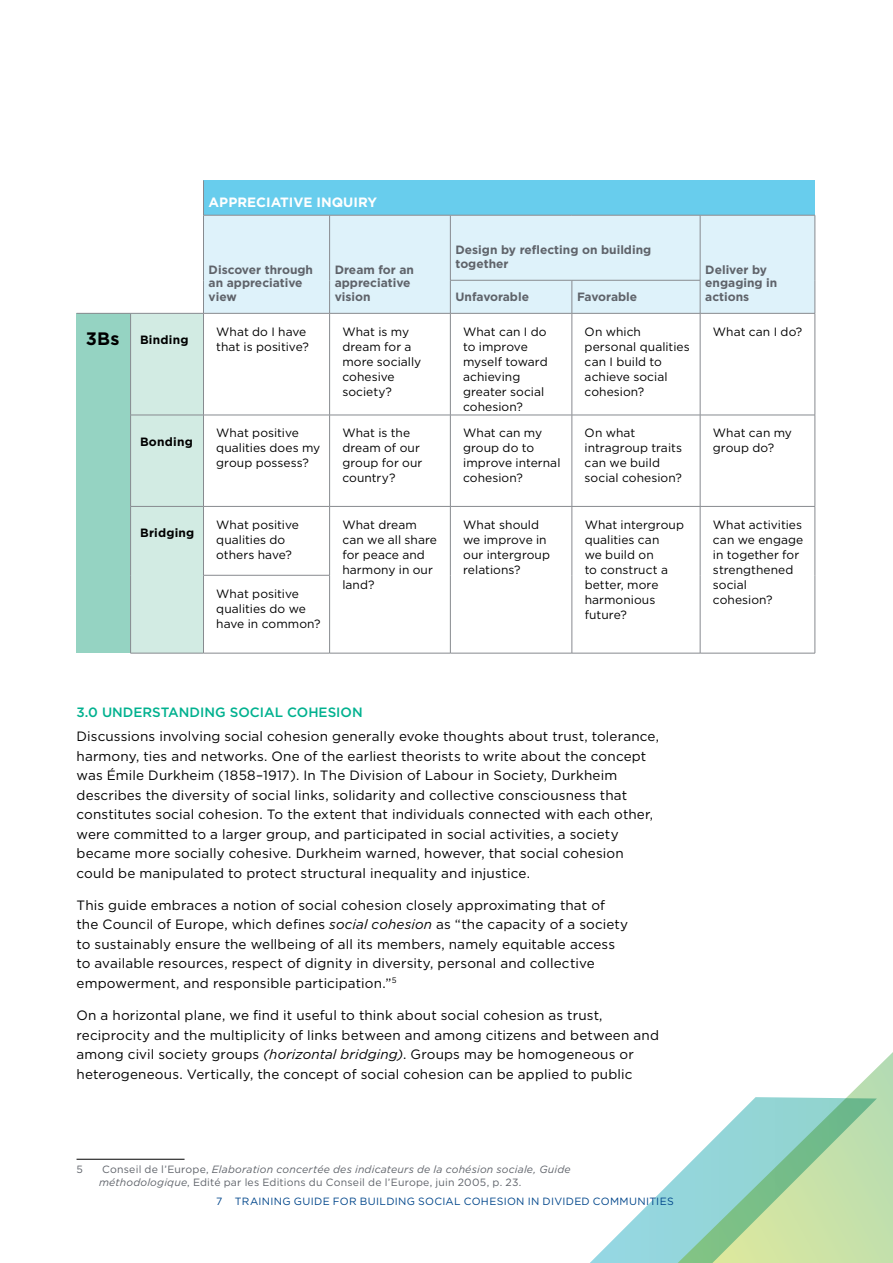
<style>
.page{position:relative;width:893px;height:1263px;background:#fff}
.page>*{position:absolute;margin:0;border:0;box-sizing:border-box;transform-origin:0 0}
.t1{font:13.5px/19.5px "Gotham";letter-spacing:.01em;color:#000}
.t2{font:500 13.5px "Gotham";color:#00b18f}
.t3{font:700 13.5px "Gotham";color:#fff}
.t4{font:12px/15px "Gotham";letter-spacing:.005em;color:#000}
.t5{font:700 12px/13.5px "Gotham";color:#5f636a}
.t6{font:700 12px "Gotham";letter-spacing:.02em;color:#000}
.t7{font:italic 10.5px/13.5px "Gotham";letter-spacing:.02em;color:#5f636a}
.t8{font:10.5px "Gotham";letter-spacing:.03em;color:#00468b}
.t9{font:10.5px "Gotham";color:#5f636a}
.s1{font-size:18px}
.s2{font-style:italic}
.s3{font-style:normal}
</style>
<div class="page">
<svg style="left:847px;top:1052px;width:46px;height:211px"></svg>
<svg style="left:590px;top:1097px;width:287px;height:166px"></svg>
<div style="left:203px;top:180px;width:612px;height:35px;background:#68cded"></div>
<div style="left:204px;top:216px;width:611px;height:97px;background:#def2fa"></div>
<div style="left:77px;top:313px;width:54px;height:340px;background:#95d3c2"></div>
<svg style="left:131px;top:314px;width:72px;height:339px;background:#d1e9e2"></svg>
<svg style="left:204px;top:314px;width:611px;height:339px"></svg>
<hr style="left:203px;top:180px;width:1px;height:35px;background:#878a8f">
<hr style="left:203px;top:215px;width:127px;height:1px;background:#878a8f">
<hr style="left:203px;top:215px;width:1px;height:65px;background:#878a8f">
<hr style="left:330px;top:215px;width:120px;height:1px;background:#878a8f">
<hr style="left:329px;top:215px;width:1px;height:65px;background:#878a8f">
<hr style="left:450px;top:215px;width:122px;height:1px;background:#878a8f">
<hr style="left:450px;top:215px;width:1px;height:65px;background:#878a8f">
<hr style="left:572px;top:215px;width:128px;height:1px;background:#878a8f">
<hr style="left:700px;top:215px;width:115px;height:1px;background:#878a8f">
<hr style="left:700px;top:215px;width:1px;height:65px;background:#878a8f">
<hr style="left:203px;top:280px;width:1px;height:33px;background:#878a8f">
<hr style="left:329px;top:280px;width:1px;height:33px;background:#878a8f">
<hr style="left:450px;top:280px;width:122px;height:1px;background:#878a8f">
<hr style="left:450px;top:280px;width:1px;height:33px;background:#878a8f">
<hr style="left:572px;top:280px;width:128px;height:1px;background:#878a8f">
<hr style="left:572px;top:280px;width:1px;height:33px;background:#878a8f">
<hr style="left:700px;top:280px;width:1px;height:33px;background:#878a8f">
<hr style="left:77px;top:313px;width:54px;height:1px;background:#878a8f">
<hr style="left:131px;top:313px;width:72px;height:1px;background:#878a8f">
<hr style="left:130px;top:313px;width:1px;height:102px;background:#878a8f">
<hr style="left:203px;top:313px;width:127px;height:1px;background:#878a8f">
<hr style="left:203px;top:313px;width:1px;height:102px;background:#878a8f">
<hr style="left:330px;top:313px;width:120px;height:1px;background:#878a8f">
<hr style="left:329px;top:313px;width:1px;height:102px;background:#878a8f">
<hr style="left:450px;top:313px;width:122px;height:1px;background:#878a8f">
<hr style="left:450px;top:313px;width:1px;height:102px;background:#878a8f">
<hr style="left:572px;top:313px;width:128px;height:1px;background:#878a8f">
<hr style="left:572px;top:313px;width:1px;height:102px;background:#878a8f">
<hr style="left:700px;top:313px;width:115px;height:1px;background:#878a8f">
<hr style="left:700px;top:313px;width:1px;height:102px;background:#878a8f">
<hr style="left:130px;top:415px;width:73px;height:1px;background:#878a8f">
<hr style="left:130px;top:415px;width:1px;height:91px;background:#878a8f">
<hr style="left:203px;top:415px;width:127px;height:1px;background:#878a8f">
<hr style="left:203px;top:415px;width:1px;height:91px;background:#878a8f">
<hr style="left:330px;top:415px;width:120px;height:1px;background:#878a8f">
<hr style="left:329px;top:415px;width:1px;height:91px;background:#878a8f">
<hr style="left:450px;top:415px;width:122px;height:1px;background:#878a8f">
<hr style="left:450px;top:415px;width:1px;height:91px;background:#878a8f">
<hr style="left:572px;top:415px;width:128px;height:1px;background:#878a8f">
<hr style="left:572px;top:415px;width:1px;height:91px;background:#878a8f">
<hr style="left:700px;top:415px;width:115px;height:1px;background:#878a8f">
<hr style="left:700px;top:415px;width:1px;height:91px;background:#878a8f">
<hr style="left:130px;top:506px;width:73px;height:1px;background:#878a8f">
<hr style="left:130px;top:507px;width:1px;height:68px;background:#878a8f">
<hr style="left:203px;top:506px;width:127px;height:1px;background:#878a8f">
<hr style="left:203px;top:507px;width:1px;height:68px;background:#878a8f">
<hr style="left:330px;top:506px;width:120px;height:1px;background:#878a8f">
<hr style="left:329px;top:507px;width:1px;height:68px;background:#878a8f">
<hr style="left:450px;top:506px;width:122px;height:1px;background:#878a8f">
<hr style="left:450px;top:507px;width:1px;height:68px;background:#878a8f">
<hr style="left:572px;top:506px;width:128px;height:1px;background:#878a8f">
<hr style="left:572px;top:507px;width:1px;height:68px;background:#878a8f">
<hr style="left:700px;top:506px;width:115px;height:1px;background:#878a8f">
<hr style="left:700px;top:507px;width:1px;height:68px;background:#878a8f">
<hr style="left:130px;top:575px;width:1px;height:78px;background:#878a8f">
<hr style="left:203px;top:575px;width:127px;height:1px;background:#878a8f">
<hr style="left:203px;top:575px;width:1px;height:78px;background:#878a8f">
<hr style="left:329px;top:575px;width:1px;height:78px;background:#878a8f">
<hr style="left:450px;top:575px;width:1px;height:78px;background:#878a8f">
<hr style="left:572px;top:575px;width:1px;height:78px;background:#878a8f">
<hr style="left:700px;top:575px;width:1px;height:78px;background:#878a8f">
<hr style="left:130px;top:653px;width:73px;height:1px;background:#878a8f">
<hr style="left:330px;top:653px;width:120px;height:1px;background:#878a8f">
<hr style="left:450px;top:653px;width:122px;height:1px;background:#878a8f">
<hr style="left:572px;top:653px;width:128px;height:1px;background:#878a8f">
<hr style="left:203px;top:653px;width:127px;height:1px;background:#878a8f">
<hr style="left:815px;top:215px;width:1px;height:65px;background:#878a8f">
<hr style="left:815px;top:280px;width:1px;height:33px;background:#878a8f">
<hr style="left:815px;top:313px;width:1px;height:102px;background:#878a8f">
<hr style="left:815px;top:415px;width:1px;height:91px;background:#878a8f">
<hr style="left:815px;top:507px;width:1px;height:68px;background:#878a8f">
<hr style="left:815px;top:575px;width:1px;height:78px;background:#878a8f">
<hr style="left:700px;top:653px;width:115px;height:1px;background:#878a8f">
<hr style="left:77px;top:1159px;width:108px;height:1px;background:#000">
<p class="t3" style="left:209px;top:193px;width:170px">APPRECIATIVE INQUIRY</p>
<p class="t5" style="left:209px;top:262px;width:106px">Discover through an appreciative view</p>
<p class="t5" style="left:335px;top:262px;width:81px">Dream for an appreciative vision</p>
<p class="t5" style="left:455px;top:243px;width:197px">Design by reflecting on building together</p>
<p class="t5" style="left:705px;top:262px;width:74px">Deliver by engaging in</p>
<p class="t5" style="left:455px;top:289px;width:75px">Unfavorable</p>
<p class="t5" style="left:577px;top:289px;width:62px">Favorable</p>
<p class="t5" style="left:705px;top:289px;width:46px">actions</p>
<p class="t6" style="left:86px;top:332px;width:104px"><span class="s1">3Bs</span> Binding</p>
<p class="t4" style="left:216px;top:324px;width:94px">What do I have that is positive?</p>
<p class="t4" style="left:342px;top:324px;width:80px">What is my dream for a more socially cohesive society?</p>
<p class="t4" style="left:463px;top:324px;width:86px">What can I do to improve myself toward achieving greater social cohesion?</p>
<p class="t4" style="left:585px;top:324px;width:107px">On which personal qualities can I build to achieve social cohesion?</p>
<p class="t4" style="left:713px;top:324px;width:91px">What can I do?</p>
<p class="t6" style="left:140px;top:434px;width:54px">Bonding</p>
<p class="t4" style="left:216px;top:425px;width:106px">What positive qualities does my group possess?</p>
<p class="t4" style="left:342px;top:425px;width:82px">What is the dream of our group for our country?</p>
<p class="t4" style="left:463px;top:425px;width:99px">What can my group do to improve internal cohesion?</p>
<p class="t4" style="left:585px;top:425px;width:99px">On what intragroup traits can we build social cohesion?</p>
<p class="t4" style="left:713px;top:425px;width:81px">What can my group do?</p>
<p class="t6" style="left:140px;top:525px;width:56px">Bridging</p>
<p class="t4" style="left:216px;top:517px;width:84px">What positive qualities do others have?</p>
<p class="t4" style="left:342px;top:517px;width:96px">What dream can we all share for peace and harmony in our land?</p>
<p class="t4" style="left:463px;top:517px;width:88px">What should we improve in our intergroup relations?</p>
<p class="t4" style="left:585px;top:517px;width:101px">What intergroup qualities can<br>we build on<br>to construct a better, more harmonious future?</p>
<p class="t4" style="left:713px;top:517px;width:92px">What activities can we engage in together for strengthened social</p>
<p class="t4" style="left:216px;top:586px;width:84px">What positive</p>
<p class="t4" style="left:713px;top:592px;width:61px">cohesion?</p>
<p class="t4" style="left:216px;top:601px;width:106px">qualities do we have in common?</p>
<p class="t2" style="left:77px;top:704px;width:288px">3.0 UNDERSTANDING SOCIAL COHESION</p>
<p class="t1" style="left:77px;top:726px;width:584px">Discussions involving social cohesion generally evoke thoughts about trust, tolerance, harmony, ties and networks. One of the earliest theorists to write about the concept was Émile Durkheim (1858–1917). In The Division of Labour in Society, Durkheim describes the diversity of social links, solidarity and collective consciousness that constitutes social cohesion. To the extent that individuals connected with each other, were committed to a larger group, and participated in social activities, a society became more socially cohesive. Durkheim warned, however, that social cohesion could be manipulated to protect structural inequality and injustice.</p>
<p class="t1" style="left:77px;top:895px;width:553px">This guide embraces a notion of social cohesion closely approximating that of the Council of Europe, which defines <span class="s2">social cohesion</span> as “the capacity of a society to sustainably ensure the wellbeing of all its members, namely equitable access to available resources, respect of dignity in diversity, personal and collective empowerment, and responsible participation.”<sup>5</sup></p>
<p class="t1" style="left:77px;top:1005px;width:584px">On a horizontal plane, we find it useful to think about social cohesion as trust, reciprocity and the multiplicity of links between and among citizens and between and among civil society groups <span class="s2">(horizontal bridging)</span>. Groups may be homogeneous or heterogeneous. Vertically, the concept of social cohesion can be applied to public</p>
<p class="t9" style="left:77px;top:1162px;width:8px">5</p>
<p class="t7" style="left:99px;top:1162px;width:473px"><span class="s3">Conseil de l’Europe,</span> Elaboration concertée des indicateurs de la cohésion sociale, Guide méthodologique<span class="s3">, Edité par les Editions du Conseil de l’Europe, juin 2005, p. 23.</span></p>
<p class="t8" style="left:216px;top:1195px;width:459px">7 TRAINING GUIDE FOR BUILDING SOCIAL COHESION IN DIVIDED COMMUNITIES</p>
</div>
